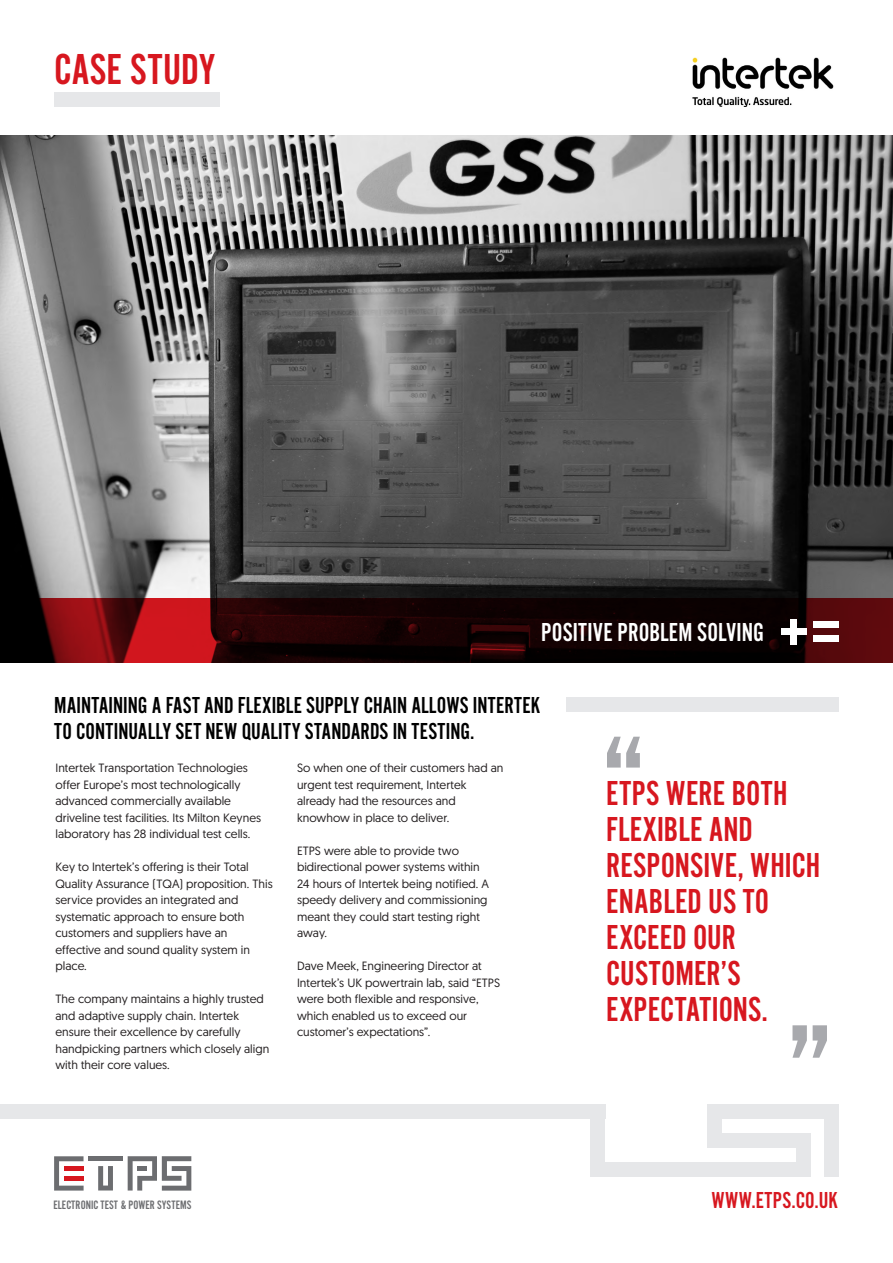
<style>
.page{position:relative;width:893px;height:1263px;background:#fff}
.page>*{position:absolute;margin:0;border:0;box-sizing:border-box;transform-origin:0 0}
.t1{font:45px "Alternate Got No 2 D";color:#d7171f}
.t2{font:36px/36px "Alternate Got No 2 D";color:#d7171f}
.t3{font:27px "Alternate Got No 2 D";color:#fff}
.t4{font:24px/25.5px "Alternate Got No 2 D";color:#000}
.t5{font:24px "Alternate Got No 2 D";letter-spacing:.015em;color:#d7171f}
.t6{font:12.6px "Alternate Got No 2 D";color:#6c6d70}
.t7{font:12px/16.5px "Geomanist";color:#231f20}
</style>
<div class="page">
<img style="left:0;top:136px;width:893px;height:462px">
<svg style="left:0;top:598px;width:893px;height:64px;background:#320507"></svg>
<svg style="left:98px;top:1166px;width:15px;height:24px"></svg>
<svg style="left:54px;top:1156px;width:30px;height:34px"></svg>
<div style="left:64px;top:1166px;width:20px;height:5px;background:#d7171f"></div>
<div style="left:64px;top:1176px;width:20px;height:5px;background:#d7171f"></div>
<svg style="left:128px;top:1156px;width:63px;height:34px"></svg>
<div style="left:88px;top:1156px;width:35px;height:5px;background:#6c6d70"></div>
<div style="left:137px;top:1166px;width:10px;height:5px;background:#6c6d70"></div>
<div style="left:54px;top:92px;width:166px;height:15px;background:#e6e7e9"></div>
<div style="left:790px;top:619px;width:7px;height:26px;background:#fff"></div>
<div style="left:812px;top:622px;width:26px;height:6px;background:#fff"></div>
<div style="left:812px;top:635px;width:26px;height:7px;background:#fff"></div>
<div style="left:781px;top:628px;width:26px;height:7px;background:#fff"></div>
<div style="left:566px;top:697px;width:273px;height:15px;background:#e6e7e9"></div>
<div style="left:0;top:1104px;width:605px;height:15px;background:#e6e7e9"></div>
<div style="left:590px;top:1163px;width:221px;height:14px;background:#e6e7e9"></div>
<div style="left:590px;top:1104px;width:15px;height:73px;background:#e6e7e9"></div>
<div style="left:824px;top:1104px;width:15px;height:73px;background:#e6e7e9"></div>
<div style="left:796px;top:1133px;width:15px;height:44px;background:#e6e7e9"></div>
<div style="left:707px;top:1133px;width:89px;height:15px;background:#e6e7e9"></div>
<div style="left:707px;top:1104px;width:14px;height:44px;background:#e6e7e9"></div>
<div style="left:707px;top:1104px;width:132px;height:15px;background:#e6e7e9"></div>
<svg style="left:607px;top:737px;width:33px;height:30px"></svg>
<svg style="left:792px;top:1025px;width:35px;height:33px"></svg>
<img style="left:692px;top:57px;width:142px;height:49px">
<p class="t1" style="left:54px;top:45px;width:163px">CASE STUDY</p>
<p class="t3" style="left:541px;top:617px;width:224px">POSITIVE PROBLEM SOLVING</p>
<p class="t4" style="left:54px;top:693px;width:488px">MAINTAINING A FAST AND FLEXIBLE SUPPLY CHAIN ALLOWS INTERTEK<br>TO CONTINUALLY SET NEW QUALITY STANDARDS IN TESTING.</p>
<p class="t7" style="left:56px;top:759px;width:194px">Intertek Transportation Technologies</p>
<p class="t7" style="left:56px;top:776px;width:186px">offer Europe’s most technologically</p>
<p class="t7" style="left:56px;top:792px;width:207px">advanced commercially available driveline test facilities. Its Milton Keynes laboratory has 28 individual test cells.</p>
<p class="t7" style="left:56px;top:858px;width:219px">Key to Intertek’s offering is their Total<br>Quality Assurance (TQA) proposition. This service provides an integrated and</p>
<p class="t7" style="left:56px;top:908px;width:190px">systematic approach to ensure both</p>
<p class="t7" style="left:56px;top:924px;width:173px">customers and suppliers have an</p>
<p class="t7" style="left:56px;top:941px;width:196px">effective and sound quality system in place.</p>
<p class="t7" style="left:56px;top:990px;width:210px">The company maintains a highly trusted and adaptive supply chain. Intertek</p>
<p class="t7" style="left:56px;top:1023px;width:187px">ensure their excellence by carefully</p>
<p class="t7" style="left:56px;top:1040px;width:215px">handpicking partners which closely align with their core values.</p>
<p class="t7" style="left:297px;top:759px;width:208px">So when one of their customers had an urgent test requirement, Intertek</p>
<p class="t7" style="left:297px;top:792px;width:160px">already had the resources and</p>
<p class="t7" style="left:297px;top:809px;width:154px">knowhow in place to deliver.</p>
<p class="t7" style="left:297px;top:842px;width:163px">ETPS were able to provide two</p>
<p class="t7" style="left:297px;top:858px;width:193px">bidirectional power systems within<br>24 hours of Intertek being notified. A speedy delivery and commissioning meant they could start testing right away.</p>
<p class="t7" style="left:297px;top:957px;width:205px">Dave Meek, Engineering Director at Intertek’s UK powertrain lab, said “ETPS were both flexible and responsive, which enabled us to exceed our customer’s expectations”.</p>
<p class="t2" style="left:606px;top:776px;width:183px">ETPS WERE BOTH</p>
<p class="t2" style="left:606px;top:812px;width:148px">FLEXIBLE AND</p>
<p class="t2" style="left:606px;top:848px;width:215px">RESPONSIVE, WHICH<br>ENABLED US TO</p>
<p class="t2" style="left:606px;top:920px;width:131px">EXCEED OUR</p>
<p class="t2" style="left:606px;top:956px;width:136px">CUSTOMER’S</p>
<p class="t2" style="left:606px;top:992px;width:163px">EXPECTATIONS.</p>
<p class="t6" style="left:53px;top:1198px;width:140px">ELECTRONIC TEST &amp; POWER SYSTEMS</p>
<p class="t5" style="left:711px;top:1187px;width:128px">WWW.ETPS.CO.UK</p>
</div>
